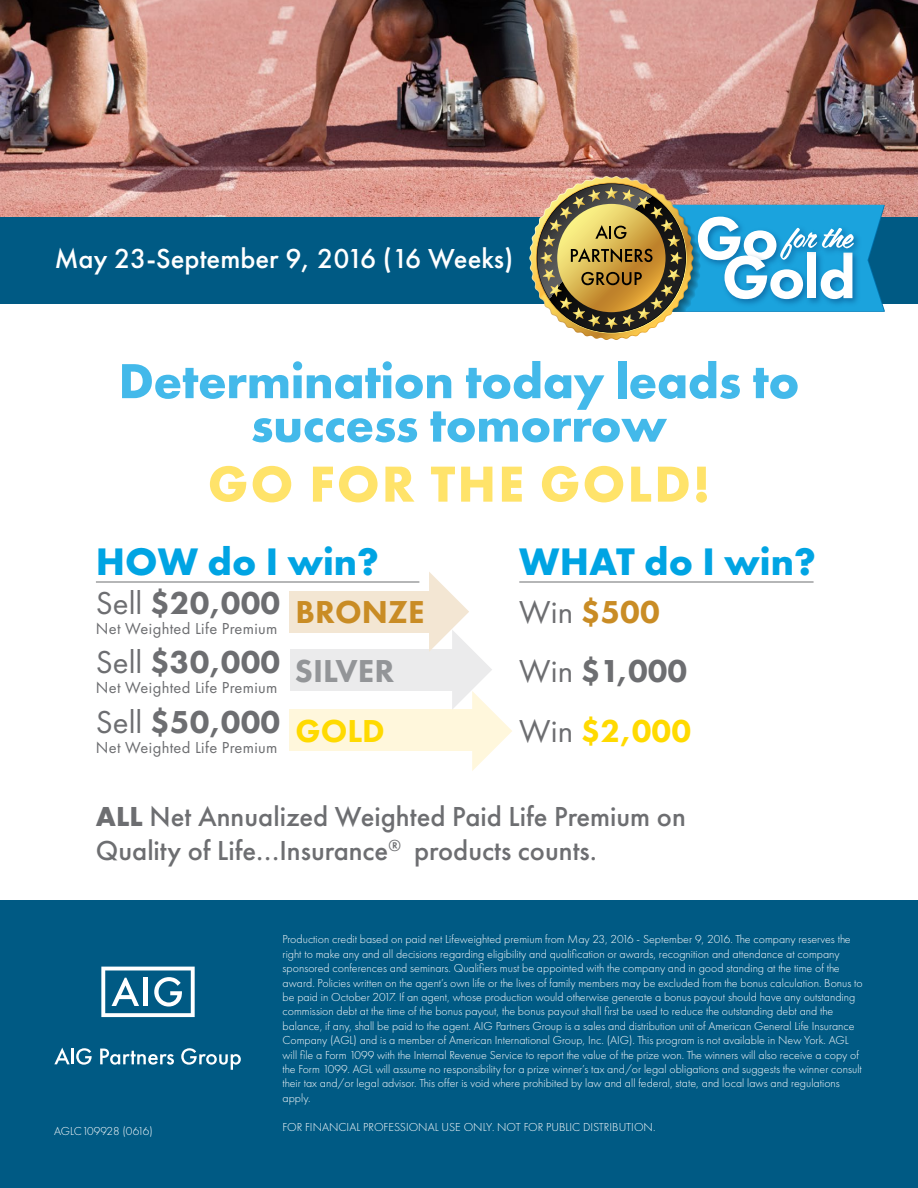
<style>
.page{position:relative;width:918px;height:1188px;background:#fff}
.page>*{position:absolute;margin:0;border:0;box-sizing:border-box;transform-origin:0 0}
.t1{font:700 52.5px "Futura PT";letter-spacing:.04em;color:#ffe36a}
.t2{font:700 51px/43.5px "Futura PT";letter-spacing:-.01em;color:#43b9ea;text-align:center}
.t3{font:700 39.9px "Futura PT";color:#00a4e3}
.t4{font:800 32.85px "Futura PT";color:#6d6e71}
.t5{font:32.85px/59.2px "Futura PT";color:#6d6e71}
.t6{font:500 28.5px/34.2px "Futura PT";color:#6d6e71}
.t7{font:500 28.5px "Futura PT";color:#fff}
.t8{font:16.5px "Futura PT";letter-spacing:.02em;color:#6d6e71}
.t9{font:300 12px/14.4px "Futura PT";color:#fff}
.s1{font-weight:400}
.s2{color:#c98c25}
.s3{color:#939598}
.s4{color:#ffda00}
.s5{font-weight:800;color:#c98c25}
.s6{font-weight:800}
.s7{font-weight:800;color:#ffda00}
.s8{font-weight:700}
</style>
<div class="page">
<div style="left:290px;top:591px;width:142px;height:41px;background:#f3e6d3"></div>
<div style="left:290px;top:650px;width:170px;height:41px;background:#ebebec"></div>
<div style="left:290px;top:710px;width:189px;height:41px;background:#fff7dc"></div>
<img style="left:0;top:0;width:918px;height:218px">
<div style="left:0;top:218px;width:918px;height:86px;background:#005a84"></div>
<div style="left:0;top:900px;width:918px;height:288px;background:#005a84"></div>
<svg style="left:101px;top:967px;width:94px;height:50px"></svg>
<hr style="left:144px;top:978px;width:4px;height:28px;background:#fff">
<svg style="left:54px;top:1048px;width:38px;height:17px"></svg>
<svg style="left:100px;top:1049px;width:74px;height:16px"></svg>
<svg style="left:181px;top:1048px;width:60px;height:22px"></svg>
<svg style="left:529px;top:176px;width:356px;height:164px"></svg>
<svg style="left:429px;top:572px;width:83px;height:199px"></svg>
<hr style="left:96px;top:582px;width:323px;height:1px;background:#6d6e71">
<hr style="left:519px;top:582px;width:295px;height:1px;background:#6d6e71">
<h3 class="t7" style="left:54px;top:241px;width:460px">May 23-September 9, 2016 (16 Weeks)</h3>
<h2 class="t2" style="left:118px;top:358px;width:683px">Determination today leads to success tomorrow</h2>
<h1 class="t1" style="left:208px;top:450px;width:504px">GO FOR THE GOLD!</h1>
<h3 class="t3" style="left:96px;top:536px;width:285px">HOW do I win?</h3>
<h3 class="t4" style="left:96px;top:583px;width:330px"><span class="s1">Sell</span> $20,000 <span class="s2">BRONZE</span></h3>
<h3 class="t8" style="left:96px;top:619px;width:183px">Net Weighted Life Premium</h3>
<h3 class="t4" style="left:96px;top:642px;width:300px"><span class="s1">Sell</span> $30,000 <span class="s3">SILVER</span></h3>
<h3 class="t8" style="left:96px;top:678px;width:183px">Net Weighted Life Premium</h3>
<h3 class="t4" style="left:96px;top:701px;width:290px"><span class="s1">Sell</span> $50,000 <span class="s4">GOLD</span></h3>
<h3 class="t8" style="left:96px;top:737px;width:183px">Net Weighted Life Premium</h3>
<h3 class="t3" style="left:519px;top:536px;width:298px">WHAT do I win?</h3>
<h3 class="t5" style="left:519px;top:582px;width:173px">Win <span class="s5">$500<br></span>Win <span class="s6">$1,000<br></span>Win <span class="s7">$2,000</span></h3>
<h3 class="t6" style="left:96px;top:799px;width:591px"><span class="s8">ALL</span> Net Annualized Weighted Paid Life Premium on<br>Quality of Life...Insurance<sup>®</sup> products counts.</h3>
<p class="t9" style="left:54px;top:1124px;width:100px">AGLC109928 (0616)</p>
<p class="t9" style="left:283px;top:932px;width:582px">Production credit based on paid net Lifeweighted premium from May 23, 2016 - September 9, 2016. The company reserves the right to make any and all decisions regarding eligibility and qualification or awards, recognition and attendance at company sponsored conferences and seminars. Qualifiers must be appointed with the company and in good standing at the time of the award. Policies written on the agent’s own life or the lives of family members may be excluded from the bonus calculation. Bonus to be paid in October 2017. If an agent, whose production would otherwise generate a bonus payout should have any outstanding commission debt at the time of the bonus payout, the bonus payout shall first be used to reduce the outstanding debt and the balance, if any, shall be paid to the agent. AIG Partners Group is a sales and distribution unit of American General Life Insurance Company (AGL) and is a member of American International Group, Inc. (AIG). This program is not available in New York. AGL will file a Form 1099 with the Internal Revenue Service to report the value of the prize won. The winners will also receive a copy of the Form 1099. AGL will assume no responsibility for a prize winner’s tax and/or legal obligations and suggests the winner consult their tax and/or legal advisor. This offer is void where prohibited by law and all federal, state, and local laws and regulations apply.</p>
<p class="t9" style="left:283px;top:1119px;width:374px">FOR FINANCIAL PROFESSIONAL USE ONLY. NOT FOR PUBLIC DISTRIBUTION.</p>
</div>
